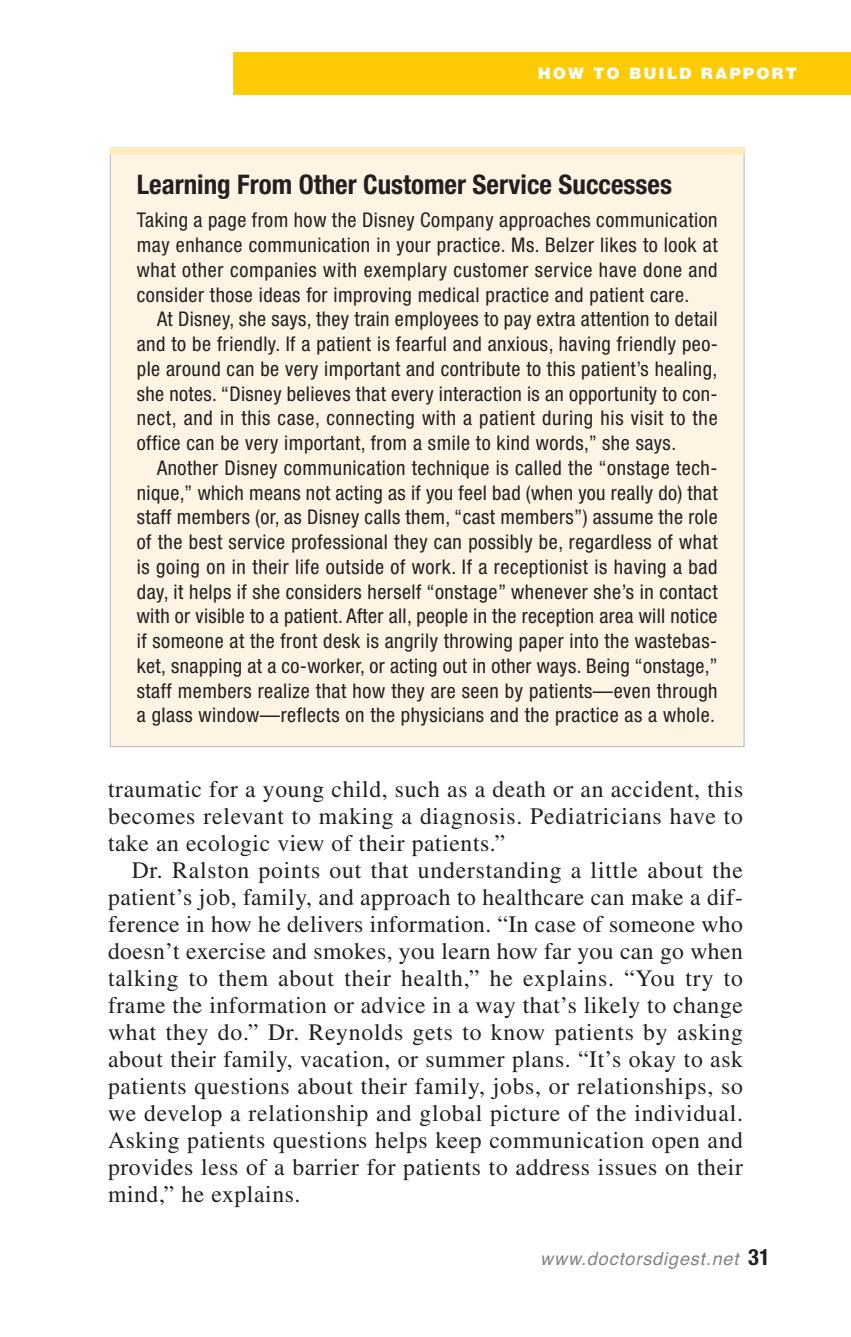
<style>
.page{position:relative;width:851px;height:1337px;background:#fff}
.page>*{position:absolute;margin:0;border:0;box-sizing:border-box;transform-origin:0 0}
.t1{font:700 condensed 27px "Helvetica Neue LT Std";color:#231f20}
.t2{font:23.62px/27px "Times";letter-spacing:.025em;color:#231f20;text-align:justify}
.t3{font:condensed 20.25px/24.8px "Helvetica Neue LT Std";letter-spacing:.025em;color:#231f20;text-align:justify}
.t4{font:italic 18px "Helvetica";letter-spacing:.05em;color:#808285}
.t5{font:900 15.75px "Helvetica LT Std";letter-spacing:.13em;color:#fff}
.s1{font-family:"Helvetica Neue LT Std";font-weight:700;font-style:normal;font-stretch:condensed;font-size:22.5px;color:#231f20}
</style>
<div class="page">
<div style="left:233px;top:52px;width:617px;height:42px;background:#ffcb04"></div>
<div style="left:111px;top:149px;width:632px;height:597px;background:#fff4e3"></div>
<div style="left:110px;top:148px;width:634px;height:6px;background:#ffecbb"></div>
<p class="t5" style="left:537px;top:64px;width:261px">HOW TO BUILD RAPPORT</p>
<h1 class="t1" style="left:137px;top:175px;width:536px">Learning From Other Customer Service Successes</h1>
<p class="t3" style="left:137px;top:209px;width:582px">Taking a page from how the Disney Company approaches communication may enhance communication in your practice. Ms. Belzer likes to look at what other companies with exemplary customer service have done and consider those ideas for improving medical practice and patient care.</p>
<p class="t3" style="left:137px;top:308px;width:582px;text-indent:20px">At Disney, she says, they train employees to pay extra attention to detail and to be friendly. If a patient is fearful and anxious, having friendly peo&shy;ple around can be very important and contribute to this patient’s healing, she notes. “Disney believes that every interaction is an opportunity to con&shy;nect, and in this case, connecting with a patient during his visit to the office can be very important, from a smile to kind words,” she says.</p>
<p class="t3" style="left:137px;top:457px;width:582px;text-indent:20px">Another Disney communication technique is called the “onstage tech&shy;nique,” which means not acting as if you feel bad (when you really do) that staff members (or, as Disney calls them, “cast members”) assume the role of the best service professional they can possibly be, regardless of what is going on in their life outside of work. If a receptionist is having a bad day, it helps if she considers herself “onstage” whenever she’s in contact with or visible to a patient. After all, people in the reception area will notice if someone at the front desk is angrily throwing paper into the wastebas&shy;ket, snapping at a co-worker, or acting out in other ways. Being “onstage,” staff members realize that how they are seen by patients—even through a glass window—reflects on the physicians and the practice as a whole.</p>
<p class="t2" style="left:108px;top:777px;width:636px">traumatic for a young child, such as a death or an accident, this becomes relevant to making a diagnosis. Pediatricians have to take an ecologic view of their patients.”</p>
<p class="t2" style="left:108px;top:858px;width:636px;text-indent:24px">Dr. Ralston points out that understanding a little about the patient’s job, family, and approach to healthcare can make a dif&shy;ference in how he delivers information. “In case of someone who doesn’t exercise and smokes, you learn how far you can go when talking to them about their health,” he explains. “You try to frame the information or advice in a way that’s likely to change what they do.” Dr. Reynolds gets to know patients by asking about their family, vacation, or summer plans. “It’s okay to ask patients questions about their family, jobs, or relationships, so we develop a relationship and global picture of the individual.<br>Asking patients questions helps keep communication open and provides less of a barrier for patients to address issues on their mind,” he explains.</p>
<p class="t4" style="left:540px;top:1252px;width:231px">www.doctorsdigest.net <span class="s1">31</span></p>
</div>
